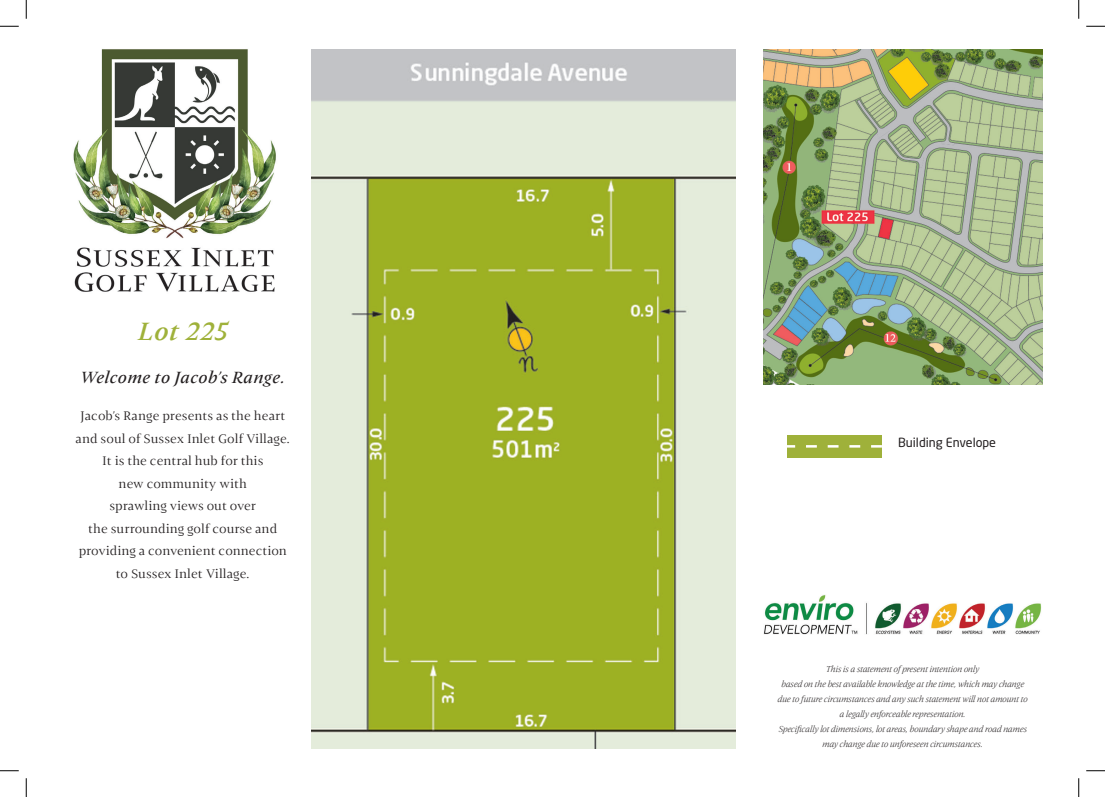
<style>
.page{position:relative;width:1105px;height:797px;background:#fff}
.page>*{position:absolute;margin:0;border:0;box-sizing:border-box;transform-origin:0 0}
.t1{font:italic 700 25px "Nikola";letter-spacing:.05em;color:#9fb13a}
.t2{font:italic 500 16.25px "Nikola";letter-spacing:.045em;color:#231f20}
.t3{font:12.5px/22.5px "Nikola";color:#231f20;text-align:center}
.t4{font:12.5px "Neo Sans Std";color:#231f20}
.t5{font:italic 300 8.75px/15px "Nikola";color:#231f20;text-align:center}
</style>
<div class="page">
<img style="left:311px;top:50px;width:424px;height:698px">
<img style="left:763px;top:50px;width:279px;height:334px">
<img style="left:73px;top:49px;width:203px;height:243px">
<img style="left:764px;top:595px;width:278px;height:39px">
<div style="left:787px;top:435px;width:95px;height:22px;background:#9fb13a"></div>
<svg style="left:787px;top:445px;width:95px;height:2px"></svg>
<svg style="left:0;top:25px;width:19px;height:2px"></svg>
<svg style="left:1086px;top:25px;width:19px;height:2px"></svg>
<svg style="left:0;top:770px;width:19px;height:1px"></svg>
<svg style="left:1086px;top:770px;width:19px;height:1px"></svg>
<svg style="left:25px;top:0;width:2px;height:19px"></svg>
<svg style="left:25px;top:778px;width:2px;height:19px"></svg>
<svg style="left:1078px;top:0;width:1px;height:19px"></svg>
<svg style="left:1078px;top:778px;width:1px;height:19px"></svg>
<p class="t1" style="left:138px;top:312px;width:91px">Lot 225</p>
<p class="t2" style="left:80px;top:365px;width:206px">Welcome to Jacob’s Range.</p>
<p class="t3" style="left:76px;top:404px;width:216px">Jacob’s Range presents as the heart and soul of Sussex Inlet Golf Village.</p>
<p class="t3" style="left:102px;top:449px;width:163px">It is the central hub for this</p>
<p class="t3" style="left:119px;top:471px;width:130px">new community with</p>
<p class="t3" style="left:110px;top:494px;width:148px">sprawling views out over</p>
<p class="t3" style="left:88px;top:516px;width:191px">the surrounding golf course and</p>
<p class="t3" style="left:79px;top:539px;width:210px">providing a convenient connection</p>
<p class="t3" style="left:116px;top:561px;width:135px">to Sussex Inlet Village.</p>
<p class="t4" style="left:898px;top:434px;width:99px">Building Envelope</p>
<p class="t5" style="left:826px;top:661px;width:155px">This is a statement of present intention only</p>
<p class="t5" style="left:778px;top:676px;width:251px">based on the best available knowledge at the time, which may change due to future circumstances and any such statement will not amount to a legally enforceable representation.</p>
<p class="t5" style="left:779px;top:721px;width:250px">Specifically lot dimensions, lot areas, boundary shape and road names may change due to unforeseen circumstances.</p>
</div>
